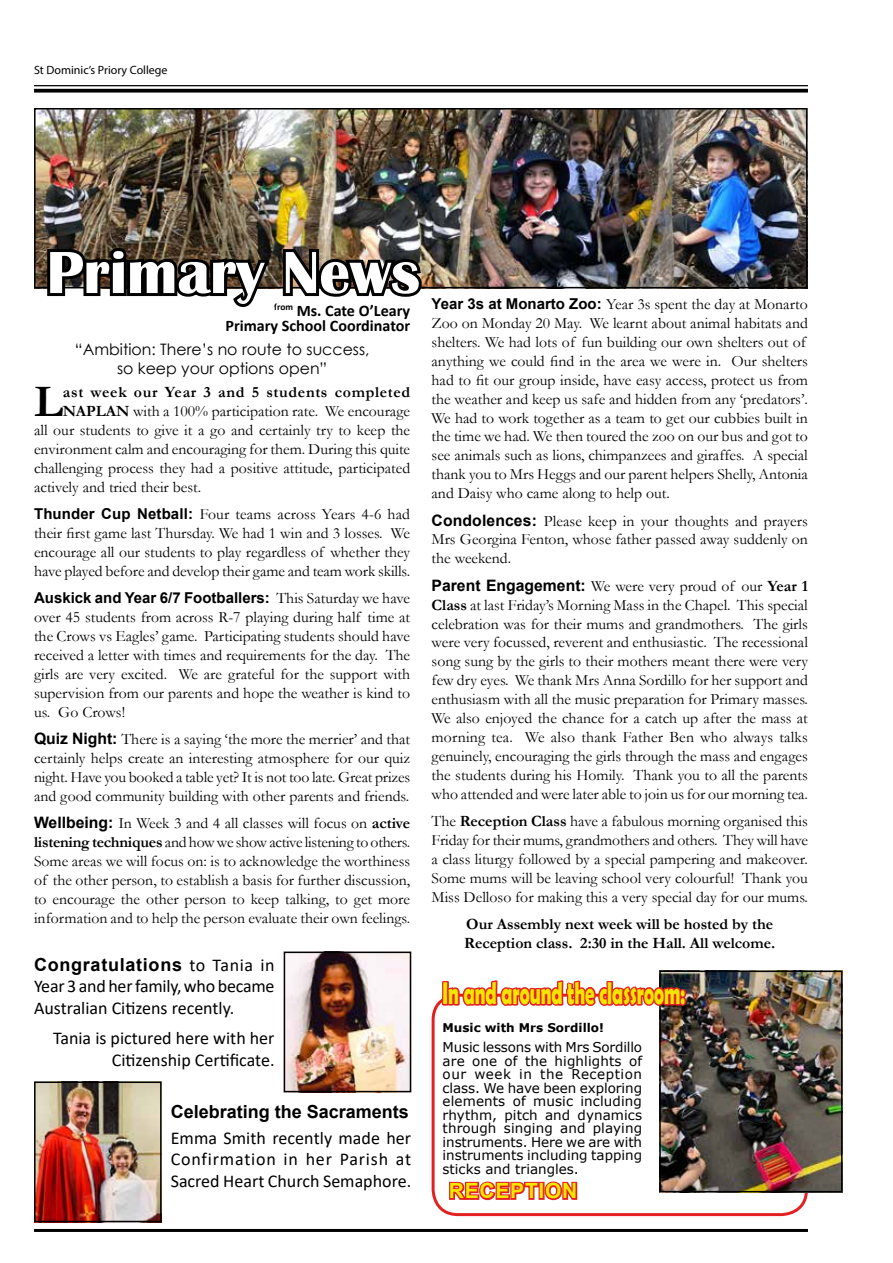
<style>
.page{position:relative;width:893px;height:1263px;background:#fff}
.page>*{position:absolute;margin:0;border:0;box-sizing:border-box;transform-origin:0 0}
.t1{font:700 61.5px "Britannic";color:#fff}
.t2{font:700 45.45px "Garamond";color:#000}
.t3{font:700 31.5px "Berlin Sans FB Demi";color:#f5e600;scale:.6 1}
.t4{font:700 21px "Arial";letter-spacing:.035em;color:#f5e600}
.t5{font:18px/21.6px "Calibri";color:#000}
.t6{font:700 18px "Arial";letter-spacing:.04em;color:#000}
.t7{font:700 18px "Arial";color:#000}
.t8{font:700 16.2px/15px "Calibri";color:#000;text-align:right}
.t9{font:15.75px/18.9px "Garamond";color:#000;text-align:justify}
.t10{font:700 15.75px/18.9px "Garamond";color:#000}
.t11{font:15.75px/18.9px "Century Gothic";color:#000;text-align:center}
.t12{font:700 15.75px "Garamond";letter-spacing:.04em;color:#000}
.t13{font:700 15px "Arial";color:#000}
.t14{font:13.5px/13.5px "Verdana";color:#000;text-align:justify}
.t15{font:12px "Myriad Pro";color:#000}
.t16{font:700 12px "Verdana";color:#000}
.s1{font-weight:700}
.s2{font-family:"Arial";font-weight:700;font-size:15px}
.s3{font-family:"Garamond";font-weight:400;font-size:15.75px}
.s4{font-family:"Arial";font-weight:700}
.s5{font-family:"Calibri";font-weight:400}
</style>
<div class="page">
<hr style="left:34px;top:85px;width:774px;height:1px;background:#000">
<svg style="left:34px;top:89px;width:774px;height:4px;fill:#000"></svg>
<hr style="left:34px;top:1229px;width:774px;height:3px;background:#000">
<img style="left:689px;top:973px;width:150px;height:216px">
<div style="left:659px;top:970px;width:183px;height:222px;border:2px solid #000"></div>
<img style="left:287px;top:954px;width:121px;height:135px">
<div style="left:284px;top:951px;width:127px;height:141px;border:2px solid #000"></div>
<svg style="left:440px;top:970px;width:249px;height:247px"></svg>
<img style="left:37px;top:1084px;width:122px;height:135px">
<div style="left:34px;top:1081px;width:128px;height:141px;border:2px solid #000"></div>
<img style="left:37px;top:111px;width:253px;height:174px">
<div style="left:34px;top:108px;width:302px;height:180px;border:2px solid #000"></div>
<img style="left:293px;top:111px;width:156px;height:174px">
<div style="left:290px;top:108px;width:257px;height:180px;border:2px solid #000"></div>
<img style="left:452px;top:111px;width:185px;height:174px">
<div style="left:449px;top:108px;width:270px;height:180px;border:2px solid #000"></div>
<img style="left:640px;top:111px;width:164px;height:174px">
<div style="left:637px;top:108px;width:170px;height:180px;border:2px solid #000"></div>
<img style="left:44px;top:245px;width:381px;height:62px">
<p class="t15" style="left:34px;top:62px;width:135px">St Dominic’s Priory College</p>
<h1 class="t1" style="left:47px;top:238px;width:375px">Primary News</h1>
<p class="t8" style="left:225px;top:304px;width:186px"><sup>from</sup> Ms. Cate O’Leary<br>Primary School Coordinator</p>
<p class="t11" style="left:75px;top:340px;width:296px">“Ambition: There’s no route to success, so keep your options open”</p>
<h2 class="t2" style="left:34px;top:371px;width:30px">L</h2>
<p class="t12" style="left:63px;top:382px;width:349px">ast week our Year 3 and 5 students completed</p>
<p class="t9" style="left:63px;top:402px;width:349px"><span class="s1">NAPLAN</span> with a 100% participation rate. We encourage</p>
<p class="t9" style="left:34px;top:420px;width:378px">all our students to give it a go and certainly try to keep the</p>
<p class="t9" style="left:34px;top:439px;width:378px">environment calm and encouraging for them. During this quite</p>
<p class="t9" style="left:34px;top:458px;width:378px">challenging process they had a positive attitude, participated</p>
<p class="t9" style="left:34px;top:477px;width:169px">actively and tried their best.</p>
<p class="t9" style="left:34px;top:505px;width:378px"><span class="s2">Thunder Cup Netball:</span> Four teams across Years 4-6 had their first game last Thursday. We had 1 win and 3 losses. We encourage all our students to play regardless of whether they have played before and develop their game and team work skills.</p>
<p class="t13" style="left:34px;top:588px;width:378px">Auskick and Year 6/7 Footballers: <span class="s3">This Saturday we have</span></p>
<p class="t9" style="left:34px;top:607px;width:378px">over 45 students from across R-7 playing during half time at the Crows vs Eagles’ game. Participating students should have received a letter with times and requirements for the day. The girls are very excited. We are grateful for the support with supervision from our parents and hope the weather is kind to us. Go Crows!</p>
<p class="t9" style="left:34px;top:729px;width:378px"><span class="s4">Quiz Night:</span> There is a saying ‘the more the merrier’ and that certainly helps create an interesting atmosphere for our quiz night. Have you booked a table yet? It is not too late. Great prizes and good community building with other parents and friends.</p>
<p class="t9" style="left:34px;top:813px;width:378px"><span class="s4">Wellbeing:</span> In Week 3 and 4 all classes will focus on <span class="s1">active listening techniques</span> and how we show active listening to others.<br>Some areas we will focus on: is to acknowledge the worthiness of the other person, to establish a basis for further discussion, to encourage the other person to keep talking, to get more information and to help the person evaluate their own feelings.</p>
<p class="t6" style="left:34px;top:952px;width:242px">Congratulations <span class="s5">to Tania in</span></p>
<p class="t5" style="left:34px;top:976px;width:242px">Year 3 and her family, who became<br>Australian Citizens recently.</p>
<p class="t5" style="left:53px;top:1028px;width:223px;text-align:right">Tania is pictured here with her<br>Citizenship Certificate.</p>
<p class="t7" style="left:171px;top:1099px;width:240px">Celebrating the Sacraments</p>
<p class="t5" style="left:171px;top:1128px;width:242px;text-align:justify">Emma Smith recently made her Confirmation in her Parish at Sacred Heart Church Semaphore.</p>
<p class="t9" style="left:432px;top:294px;width:378px;text-align:left"><span class="s2">Year 3s at Monarto Zoo:</span> Year 3s spent the day at Monarto Zoo on Monday 20 May. We learnt about animal habitats and shelters. We had lots of fun building our own shelters out of anything we could find in the area we were in. Our shelters had to fit our group inside, have easy access, protect us from the weather and keep us safe and hidden from any ‘predators’.<br>We had to work together as a team to get our cubbies built in the time we had. We then toured the zoo on our bus and got to see animals such as lions, chimpanzees and giraffes. A special thank you to Mrs Heggs and our parent helpers Shelly, Antonia and Daisy who came along to help out.</p>
<p class="t9" style="left:432px;top:511px;width:378px"><span class="s4">Condolences:</span> Please keep in your thoughts and prayers Mrs Georgina Fenton, whose father passed away suddenly on the weekend.</p>
<p class="t9" style="left:432px;top:576px;width:378px"><span class="s4">Parent Engagement:</span> We were very proud of our <span class="s1">Year 1<br>Class</span> at last Friday’s Morning Mass in the Chapel. This special celebration was for their mums and grandmothers. The girls were very focussed, reverent and enthusiastic. The recessional song sung by the girls to their mothers meant there were very few dry eyes. We thank Mrs Anna Sordillo for her support and enthusiasm with all the music preparation for Primary masses.<br>We also enjoyed the chance for a catch up after the mass at morning tea. We also thank Father Ben who always talks genuinely, encouraging the girls through the mass and engages the students during his Homily. Thank you to all the parents who attended and were later able to join us for our morning tea.</p>
<p class="t9" style="left:432px;top:811px;width:378px">The <span class="s1">Reception Class</span> have a fabulous morning organised this Friday for their mums, grandmothers and others. They will have a class liturgy followed by a special pampering and makeover.<br>Some mums will be leaving school very colourful! Thank you Miss Delloso for making this a very special day for our mums.</p>
<p class="t10" style="left:464px;top:915px;width:312px">Our Assembly next week will be hosted by the<br>Reception class. 2:30 in the Hall. All welcome.</p>
<h3 class="t3" style="left:443px;top:975px;width:406px">In and around the classroom:</h3>
<p class="t16" style="left:443px;top:1019px;width:163px">Music with Mrs Sordillo!</p>
<p class="t14" style="left:443px;top:1040px;width:201px">Music lessons with Mrs Sordillo are one of the highlights of our week in the Reception class. We have been exploring elements of music including rhythm, pitch and dynamics through singing and playing instruments. Here we are with instruments including tapping sticks and triangles.</p>
<h3 class="t4" style="left:449px;top:1176px;width:130px">RECEPTION</h3>
</div>
